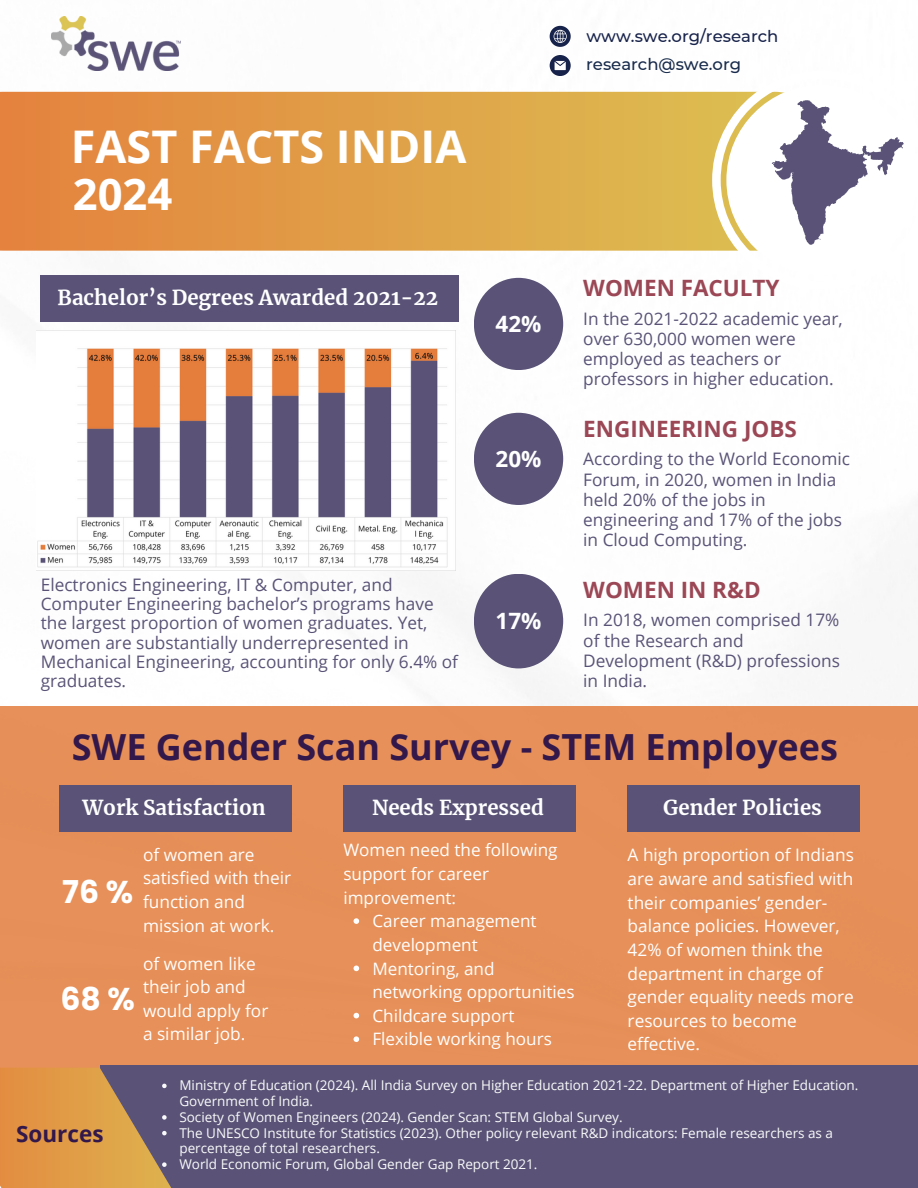
<style>
.page{position:relative;width:918px;height:1188px;background:#fff}
.page>*{position:absolute;margin:0;border:0;box-sizing:border-box;transform-origin:0 0}
.t1{font:700 45px "Open Sans";color:#fff}
.t2{font:700 43.65px "Open Sans";color:#fff}
.t3{font:700 36px "Open Sans";color:#33184b}
.t4{font:700 31.5px "Poppins";color:#fff}
.t5{font:700 22.5px "Open Sans";color:#9b4755}
.t6{font:700 22.5px "Open Sans";color:#fff}
.t7{font:700 22.5px "Open Sans";color:#33184b}
.t8{font:700 20.4px "Merriweather";color:#fff}
.t9{font:17.25px/20.2px "Open Sans";color:#5a5377}
.t10{font:17.25px/23.7px "Open Sans";color:#fff}
.t11{font:17.1px/23.7px "Open Sans";color:#fff}
.t12{font:500 16.5px "Montserrat";color:#18234b}
.t13{font:500 16.5px "Montserrat";color:#182b4b}
.t14{font:13.5px/15.8px "Open Sans";color:#fafafa}
</style>
<div class="page">
<svg style="left:0;top:92px;width:712px;height:159px;background:#e09e47"></svg>
<div style="left:0;top:706px;width:918px;height:362px;background:#e79059"></div>
<svg style="left:712px;top:91px;width:72px;height:160px;fill:#dcbd51"></svg>
<div style="left:726px;top:85px;width:191px;height:191px;background:#fff;border-radius:50%"></div>
<img style="left:51px;top:17px;width:130px;height:54px">
<svg style="left:772px;top:100px;width:131px;height:145px"></svg>
<svg style="left:550px;top:26px;width:20px;height:20px"></svg>
<svg style="left:550px;top:55px;width:20px;height:21px"></svg>
<div style="left:101px;top:1066px;width:817px;height:122px;background:#5a5377"></div>
<svg style="left:0;top:1068px;width:171px;height:120px;fill:#e09747"></svg>
<div style="left:474px;top:278px;width:89px;height:92px;background:#5a5377;border-radius:50%"></div>
<div style="left:41px;top:275px;width:418px;height:47px;background:#5a5377"></div>
<img style="left:37px;top:348px;width:411px;height:220px">
<div style="left:474px;top:413px;width:89px;height:92px;background:#5a5377;border-radius:50%"></div>
<div style="left:474px;top:574px;width:89px;height:94px;background:#5a5377;border-radius:50%"></div>
<div style="left:59px;top:785px;width:232px;height:47px;background:#5a5377"></div>
<div style="left:343px;top:785px;width:232px;height:47px;background:#5a5377"></div>
<div style="left:628px;top:785px;width:232px;height:47px;background:#5a5377"></div>
<svg style="left:162px;top:1084px;width:5px;height:4px"></svg>
<svg style="left:162px;top:1115px;width:5px;height:5px"></svg>
<svg style="left:162px;top:1131px;width:5px;height:4px"></svg>
<svg style="left:162px;top:1162px;width:5px;height:5px"></svg>
<svg style="left:354px;top:918px;width:5px;height:6px"></svg>
<svg style="left:354px;top:966px;width:5px;height:5px"></svg>
<svg style="left:354px;top:1013px;width:5px;height:5px"></svg>
<svg style="left:354px;top:1036px;width:5px;height:6px"></svg>
<p class="t1" style="left:71px;top:114px;width:397px">FAST FACTS INDIA</p>
<h5 class="t2" style="left:73px;top:164px;width:101px">2024</h5>
<p class="t8" style="left:58px;top:285px;width:382px">Bachelor’s Degrees Awarded 2021-22</p>
<p class="t6" style="left:496px;top:308px;width:47px">42%</p>
<h5 class="t6" style="left:496px;top:443px;width:47px">20%</h5>
<p class="t9" style="left:41px;top:575px;width:419px;line-height:19.2px">Electronics Engineering, IT &amp; Computer, and Computer Engineering bachelor’s programs have the largest proportion of women graduates. Yet, women are substantially underrepresented in Mechanical Engineering, accounting for only 6.4% of graduates.</p>
<h4 class="t6" style="left:496px;top:605px;width:47px">17%</h4>
<p class="t12" style="left:586px;top:26px;width:194px">www.swe.org/research</p>
<p class="t13" style="left:586px;top:54px;width:157px">research@swe.org</p>
<p class="t5" style="left:583px;top:272px;width:198px">WOMEN FACULTY</p>
<p class="t9" style="left:583px;top:308px;width:261px">In the 2021-2022 academic year, over 630,000 women were employed as teachers or professors in higher education.</p>
<h1 class="t5" style="left:583px;top:413px;width:215px">ENGINEERING JOBS</h1>
<h6 class="t9" style="left:583px;top:448px;width:268px">According to the World Economic<br>Forum, in 2020, women in India held 20% of the jobs in engineering and 17% of the jobs in Cloud Computing.</h6>
<p class="t5" style="left:583px;top:574px;width:179px">WOMEN IN R&amp;D</p>
<p class="t9" style="left:583px;top:610px;width:258px">In 2018, women comprised 17% of the Research and<br>Development (R&amp;D) professions in India.</p>
<h4 class="t3" style="left:72px;top:721px;width:768px">SWE Gender Scan Survey - STEM Employees</h4>
<h5 class="t8" style="left:82px;top:795px;width:185px">Work Satisfaction</h5>
<h4 class="t8" style="left:372px;top:795px;width:173px">Needs Expressed</h4>
<p class="t8" style="left:663px;top:795px;width:160px">Gender Policies</p>
<p class="t4" style="left:62px;top:870px;width:72px">76%</p>
<p class="t10" style="left:143px;top:842px;width:150px">of women are satisfied with their function and mission at work.</p>
<p class="t4" style="left:60px;top:977px;width:76px">68%</p>
<p class="t10" style="left:143px;top:951px;width:127px">of women like their job and would apply for</p>
<p class="t10" style="left:143px;top:1022px;width:104px">a similar job.</p>
<p class="t11" style="left:343px;top:838px;width:216px">Women need the following support for career improvement:</p>
<p class="t11" style="left:372px;top:909px;width:166px">Career management development</p>
<p class="t11" style="left:372px;top:956px;width:204px">Mentoring, and networking opportunities</p>
<p class="t11" style="left:372px;top:1003px;width:143px">Childcare support</p>
<p class="t11" style="left:372px;top:1027px;width:181px">Flexible working hours</p>
<p class="t10" style="left:628px;top:843px;width:228px">A high proportion of Indians are aware and satisfied with their companies’ gender&shy;balance policies. However,<br>42% of women think the department in charge of gender equality needs more resources to become effective.</p>
<h6 class="t7" style="left:16px;top:1118px;width:89px">Sources</h6>
<p class="t14" style="left:179px;top:1077px;width:681px">Ministry of Education (2024). All India Survey on Higher Education 2021-22. Department of Higher Education.<br>Government of India.</p>
<h2 class="t14" style="left:179px;top:1109px;width:445px">Society of Women Engineers (2024). Gender Scan: STEM Global Survey.</h2>
<h6 class="t14" style="left:179px;top:1125px;width:655px">The UNESCO Institute for Statistics (2023). Other policy relevant R&amp;D indicators: Female researchers as a percentage of total researchers.</h6>
<h6 class="t14" style="left:179px;top:1156px;width:360px">World Economic Forum, Global Gender Gap Report 2021.</h6>
</div>
